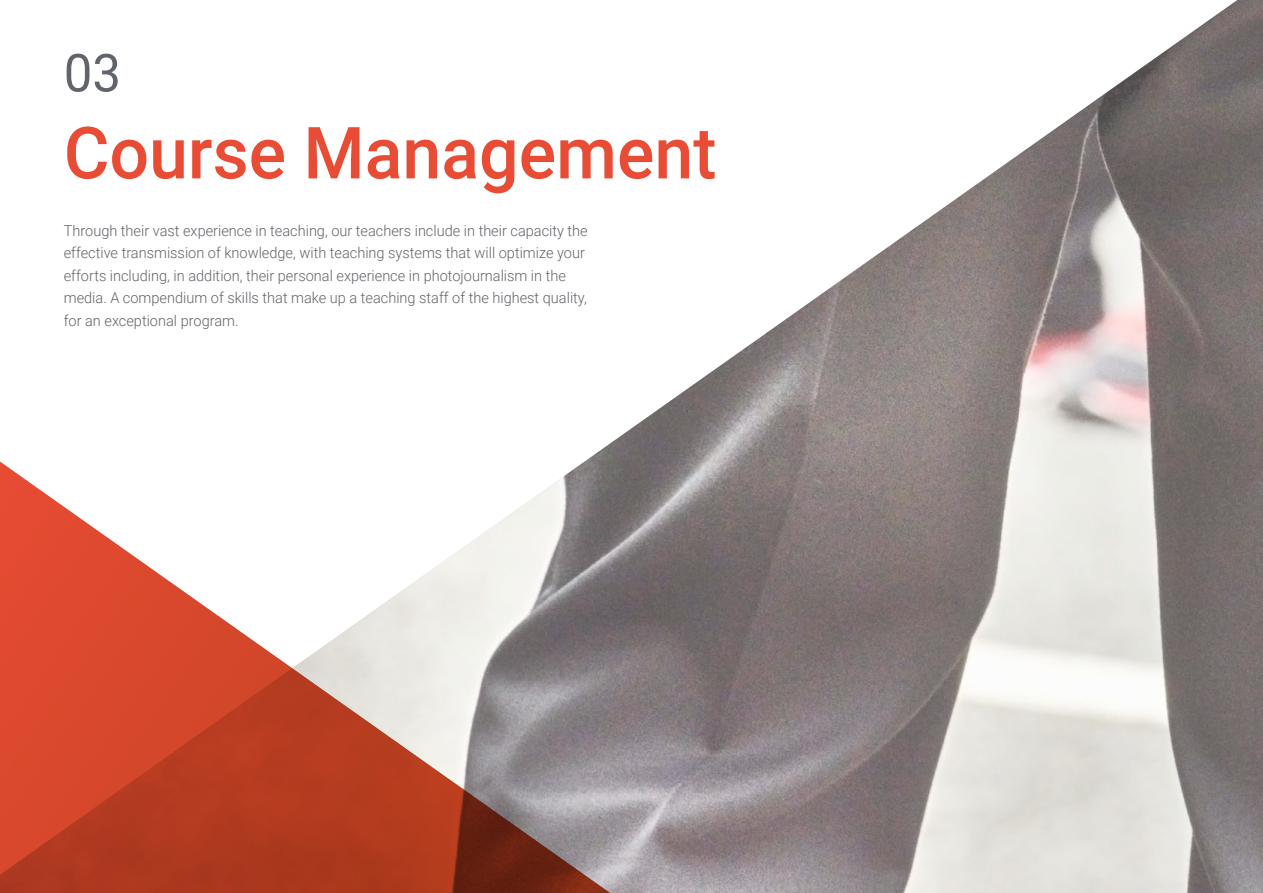
<style>
.page{position:relative;width:1263px;height:893px;background:#fff}
.page>*{position:absolute;margin:0;border:0;box-sizing:border-box;transform-origin:0 0}
.t1{font:500 72px "Roboto";color:#e94c35}
.t2{font:52.5px "Roboto";color:#61646a}
.t3{font:300 15px/22.5px "Roboto";color:#61646a}
</style>
<div class="page">
<img style="left:606px;top:0;width:657px;height:893px">
<svg style="left:0;top:446px;width:640px;height:447px"></svg>
<h2 class="t2" style="left:64px;top:36px;width:59px">03</h2>
<h1 class="t1" style="left:64px;top:102px;width:654px">Course Management</h1>
<p class="t3" style="left:64px;top:218px;width:525px">Through their vast experience in teaching, our teachers include in their capacity the effective transmission of knowledge, with teaching systems that will optimize your efforts including, in addition, their personal experience in photojournalism in the media. A compendium of skills that make up a teaching staff of the highest quality, for an exceptional program.</p>
</div>
